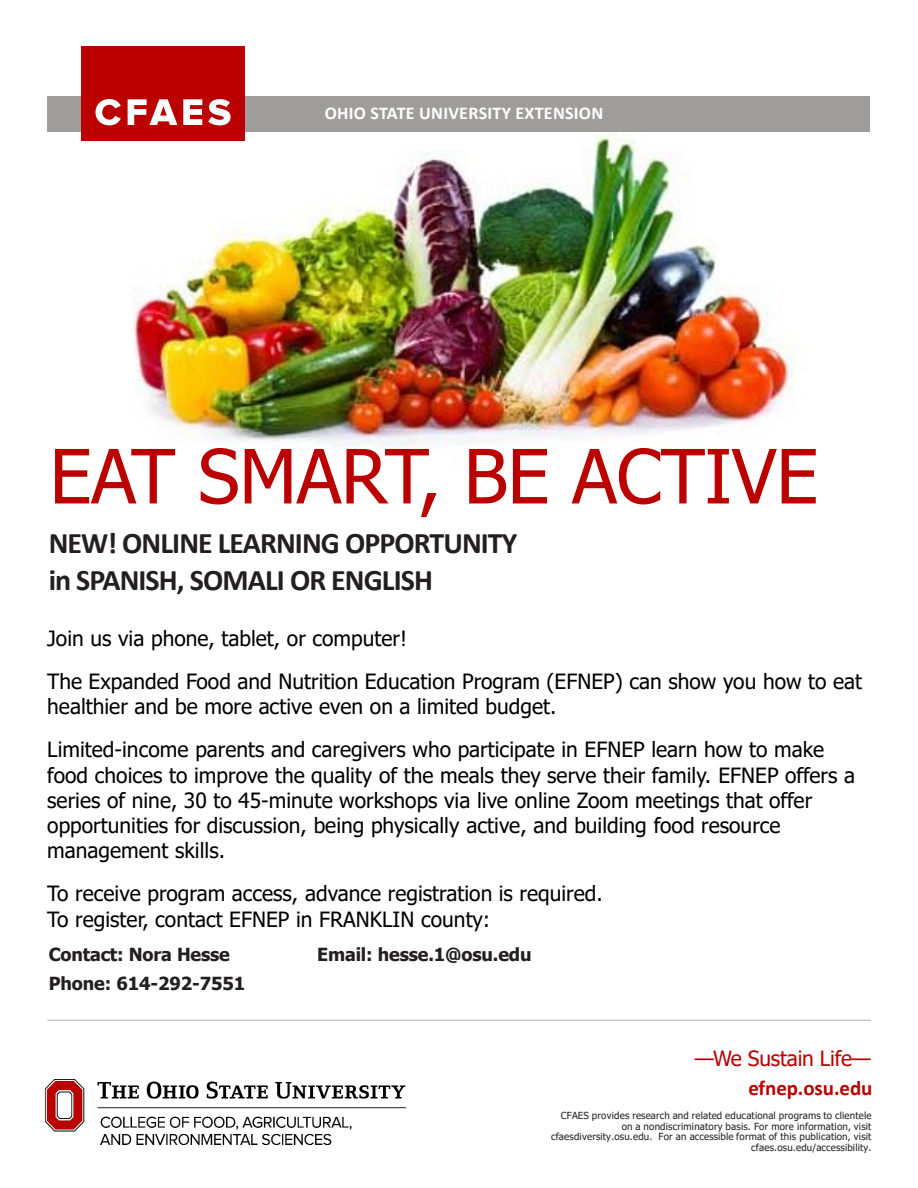
<style>
.page{position:relative;width:918px;height:1188px;background:#fff}
.page>*{position:absolute;margin:0;border:0;box-sizing:border-box;transform-origin:0 0}
.t1{font:75px "Tahoma";letter-spacing:-.005em;color:#b00}
.t2{font:700 30px "Calibri";letter-spacing:-.03em;color:#231f20}
.t3{font:21px/25.2px "Tahoma";color:#000}
.t4{font:21px "Tahoma";letter-spacing:-.01em;color:#b00}
.t5{font:700 21px "Calibri";letter-spacing:-.005em;color:#b00}
.t6{font:700 18px "Tahoma";letter-spacing:-.01em;color:#231f20}
.t7{font:700 18px "Calibri";letter-spacing:.015em;color:#fff}
.t8{font:9.75px/10.5px "Tahoma";letter-spacing:.02em;color:#231f20;text-align:right}
</style>
<div class="page">
<img style="left:132px;top:131px;width:678px;height:315px">
<div style="left:47px;top:96px;width:823px;height:35px;background:#9f9c9c"></div>
<hr style="left:47px;top:1020px;width:824px;height:1px;background:#b0adad">
<div style="left:81px;top:46px;width:164px;height:95px;background:#b00"></div>
<svg style="left:95px;top:99px;width:26px;height:26px"></svg>
<svg style="left:128px;top:99px;width:49px;height:26px"></svg>
<svg style="left:183px;top:99px;width:19px;height:26px"></svg>
<svg style="left:208px;top:99px;width:23px;height:26px"></svg>
<img style="left:44px;top:1079px;width:363px;height:66px">
<p class="t7" style="left:325px;top:101px;width:280px">OHIO STATE UNIVERSITY EXTENSION</p>
<p class="t1" style="left:50px;top:426px;width:770px">EAT SMART, BE ACTIVE</p>
<p class="t2" style="left:49px;top:522px;width:470px">NEW! ONLINE LEARNING OPPORTUNITY</p>
<p class="t2" style="left:49px;top:559px;width:386px">in SPANISH, SOMALI OR ENGLISH</p>
<p class="t3" style="left:47px;top:627px;width:361px">Join us via phone, tablet, or computer!</p>
<p class="t3" style="left:47px;top:670px;width:816px">The Expanded Food and Nutrition Education Program (EFNEP) can show you how to eat healthier and be more active even on a limited budget.</p>
<p class="t3" style="left:47px;top:738px;width:809px">Limited-income parents and caregivers who participate in EFNEP learn how to make food choices to improve the quality of the meals they serve their family. EFNEP offers a series of nine, 30 to 45-minute workshops via live online Zoom meetings that offer opportunities for discussion, being physically active, and building food resource management skills.</p>
<p class="t3" style="left:47px;top:882px;width:557px">To receive program access, advance registration is required.</p>
<p class="t3" style="left:47px;top:908px;width:445px">To register, contact EFNEP in FRANKLIN county:</p>
<p class="t6" style="left:49px;top:942px;width:183px">Contact: Nora Hesse</p>
<p class="t6" style="left:317px;top:942px;width:216px">Email: hesse.1@osu.edu</p>
<p class="t6" style="left:49px;top:971px;width:198px">Phone: 614-292-7551</p>
<p class="t4" style="left:695px;top:1045px;width:178px">—We Sustain Life—</p>
<p class="t5" style="left:748px;top:1073px;width:126px">efnep.osu.edu</p>
<p class="t8" style="left:551px;top:1111px;width:322px">CFAES provides research and related educational programs to clientele on a nondiscriminatory basis. For more information, visit cfaesdiversity.osu.edu. For an accessible format of this publication, visit cfaes.osu.edu/accessibility.</p>
</div>
